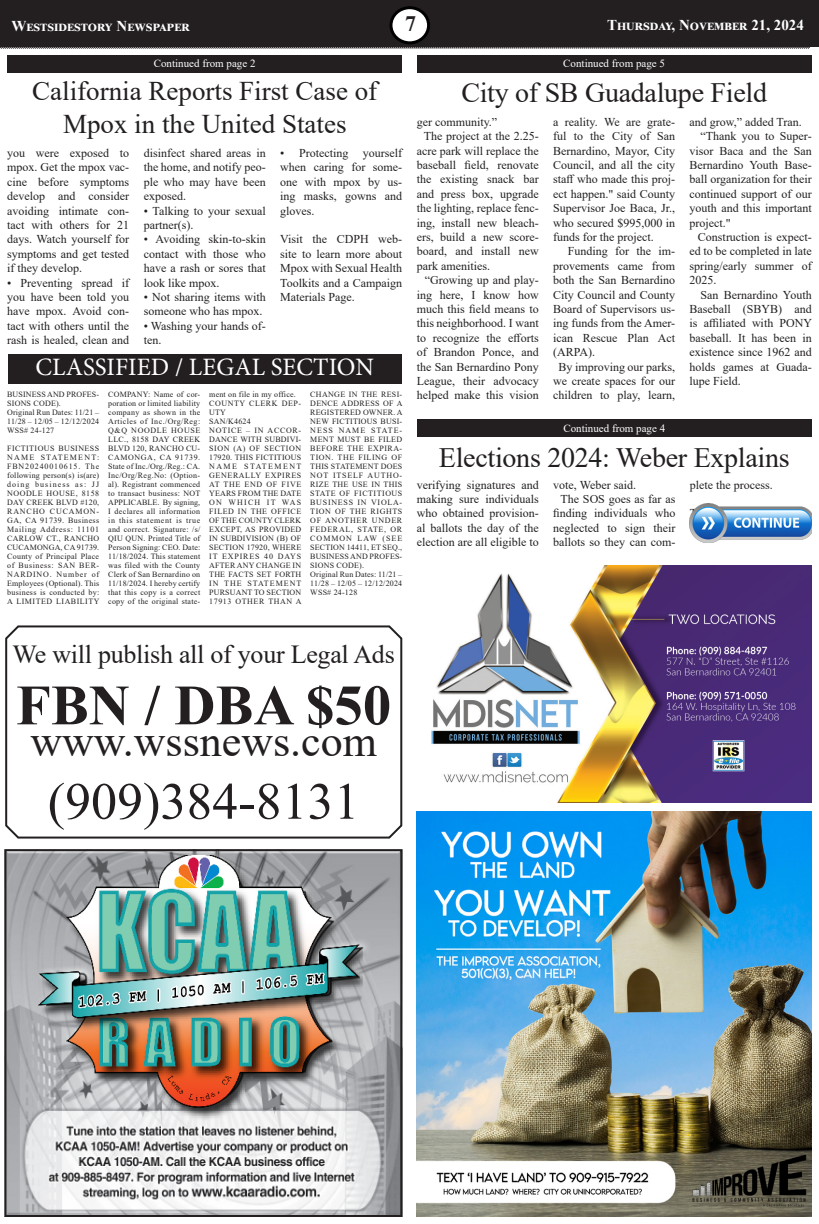
<style>
.page{position:relative;width:819px;height:1224px;background:#fff}
.page>*{position:absolute;margin:0;border:0;box-sizing:border-box;transform-origin:0 0}
.t1{font:700 57px "Times New Roman";color:#231f20}
.t2{font:52px "Times New Roman";color:#231f20}
.t3{font:44px "Times New Roman";color:#231f20}
.t4{font:28px "Times New Roman";letter-spacing:-.01em;color:#231f20}
.t5{font:27px/32.4px "Times New Roman";color:#231f20;text-align:center}
.t6{font:26px "Times New Roman";letter-spacing:-.01em;color:#231f20}
.t7{font:25px "Minion Pro";color:#fff}
.t8{font:700 22px "Times New Roman";color:#231f20}
.t9{font:700 15px "Times New Roman";color:#fff}
.t10{font:12px/14.4px "Times New Roman";color:#231f20;text-align:justify}
.t11{font:11px "Times New Roman";color:#fff}
.t12{font:8px/9px "Times New Roman";letter-spacing:.025em;color:#231f20;text-align:justify}
.t13{font:8px/9px "Times New Roman";letter-spacing:.07em;color:#231f20}
</style>
<div class="page">
<div style="left:0;top:0;width:819px;height:46px;background:#231f20"></div>
<svg style="left:0;top:44px;width:813px;height:5px"></svg>
<div style="left:391px;top:8px;width:38px;height:35px;background:#fff;border-radius:50%"></div>
<div style="left:389px;top:6px;width:41px;height:38px;border:3px solid #000;border-radius:50%"></div>
<svg style="left:5px;top:625px;width:398px;height:214px"></svg>
<div style="left:8px;top:354px;width:394px;height:30px;background:#231f20"></div>
<div style="left:7px;top:55px;width:395px;height:18px;background:#231f20"></div>
<div style="left:417px;top:55px;width:395px;height:18px;background:#231f20"></div>
<div style="left:417px;top:419px;width:395px;height:18px;background:#231f20"></div>
<img style="left:417px;top:812px;width:395px;height:405px">
<img style="left:7px;top:852px;width:392px;height:362px">
<div style="left:4px;top:849px;width:398px;height:368px;border:2px solid #231f20"></div>
<img style="left:37px;top:855px;width:325px;height:303px">
<img style="left:431px;top:565px;width:381px;height:237px">
<img style="left:690px;top:504px;width:122px;height:38px">
<p class="t9" style="left:11px;top:15px;width:180px">Westsidestory Newspaper</p>
<h3 class="t8" style="left:405px;top:8px;width:12px">7</h3>
<p class="t9" style="left:607px;top:14px;width:198px">Thursday, November 21, 2024</p>
<p class="t11" style="left:154px;top:56px;width:103px">Continued from page 2</p>
<p class="t11" style="left:563px;top:56px;width:103px">Continued from page 5</p>
<p class="t5" style="left:32px;top:74px;width:346px">California Reports First Case of<br>Mpox in the United States</p>
<p class="t10" style="left:7px;top:145px;width:124px">you were exposed to mpox. Get the mpox vac&shy;cine before symptoms develop and consider avoiding intimate con&shy;tact with others for 21 days. Watch yourself for symptoms and get tested if they develop.</p>
<p class="t10" style="left:7px;top:275px;width:124px">• Preventing spread if you have been told you have mpox. Avoid con&shy;tact with others until the rash is healed, clean and</p>
<p class="t10" style="left:144px;top:145px;width:124px">disinfect shared areas in the home, and notify peo&shy;ple who may have been exposed.</p>
<p class="t10" style="left:144px;top:203px;width:124px">• Talking to your sexual partner(s).</p>
<p class="t10" style="left:144px;top:232px;width:124px">• Avoiding skin-to-skin contact with those who have a rash or sores that look like mpox.</p>
<p class="t10" style="left:144px;top:289px;width:124px">• Not sharing items with someone who has mpox.</p>
<p class="t10" style="left:144px;top:318px;width:124px">• Washing your hands of&shy;ten.</p>
<p class="t10" style="left:280px;top:145px;width:124px">• Protecting yourself when caring for some&shy;one with mpox by us&shy;ing masks, gowns and gloves.</p>
<p class="t10" style="left:280px;top:232px;width:124px">Visit the CDPH web&shy;site to learn more about Mpox with Sexual Health Toolkits and a Campaign Materials Page.</p>
<p class="t7" style="left:36px;top:350px;width:340px">CLASSIFIED / LEGAL SECTION</p>
<p class="t12" style="left:7px;top:390px;width:94px">BUSINESS AND PROFES-<br>SIONS CODE).</p>
<p class="t12" style="left:7px;top:408px;width:94px">Original Run Dates: 11/21 –<br>11/28 – 12/05 – 12/12/2024</p>
<p class="t12" style="left:7px;top:426px;width:49px">WSS# 24-127</p>
<p class="t12" style="left:7px;top:444px;width:94px">FICTITIOUS BUSINESS NAME STATEMENT:<br>FBN20240010615. The following person(s) is(are) doing business as: JJ NOODLE HOUSE, 8158<br>DAY CREEK BLVD #120, RANCHO CUCAMON-GA, CA 91739. Business Mailing Address: 11101<br>CARLOW CT., RANCHO CUCAMONGA, CA 91739.<br>County of Principal Place of Business: SAN BER-NARDINO. Number of Employees (Optional). This business is conducted by:<br>A LIMITED LIABILITY</p>
<p class="t12" style="left:108px;top:390px;width:94px">COMPANY: Name of cor&shy;poration or limited liability company as shown in the Articles of Inc./Org/Reg:<br>Q&amp;Q NOODLE HOUSE LLC., 8158 DAY CREEK BLVD 120, RANCHO CU-CAMONGA, CA 91739.<br>State of Inc./Org./Reg.: CA.<br>Inc/Org/Reg.No: (Option&shy;al). Registrant commenced to transact business: NOT APPLICABLE. By signing, I declares all information in this statement is true and correct. Signature: /s/ QIU QUN. Printed Title of Person Signing: CEO. Date:<br>11/18/2024. This statement was filed with the County Clerk of San Bernardino on 11/18/2024. I hereby certify that this copy is a correct copy of the original state-</p>
<p class="t12" style="left:209px;top:390px;width:88px">ment on file in my office.</p>
<p class="t13" style="left:209px;top:399px;width:94px">COUNTY CLERK DEP-<br>UTY</p>
<p class="t12" style="left:209px;top:417px;width:43px">SAN/K4624</p>
<p class="t12" style="left:209px;top:426px;width:94px">NOTICE – IN ACCOR-DANCE WITH SUBDIVI-SION (A) OF SECTION 17920. THIS FICTITIOUS NAME STATEMENT GENERALLY EXPIRES AT THE END OF FIVE YEARS FROM THE DATE ON WHICH IT WAS FILED IN THE OFFICE OF THE COUNTY CLERK EXCEPT, AS PROVIDED IN SUBDIVISION (B) OF SECTION 17920, WHERE IT EXPIRES 40 DAYS AFTER ANY CHANGE IN THE FACTS SET FORTH IN THE STATEMENT PURSUANT TO SECTION 17913 OTHER THAN A</p>
<p class="t12" style="left:310px;top:390px;width:94px">CHANGE IN THE RESI-DENCE ADDRESS OF A REGISTERED OWNER. A NEW FICTITIOUS BUSI-NESS NAME STATE-MENT MUST BE FILED BEFORE THE EXPIRA-TION. THE FILING OF THIS STATEMENT DOES NOT ITSELF AUTHO-RIZE THE USE IN THIS STATE OF FICTITIOUS BUSINESS IN VIOLA-TION OF THE RIGHTS OF ANOTHER UNDER FEDERAL, STATE, OR COMMON LAW (SEE SECTION 14411, ET SEQ., BUSINESS AND PROFES-SIONS CODE).</p>
<p class="t12" style="left:310px;top:570px;width:94px">Original Run Dates: 11/21 –<br>11/28 – 12/05 – 12/12/2024</p>
<p class="t12" style="left:310px;top:588px;width:49px">WSS# 24-128</p>
<p class="t4" style="left:461px;top:73px;width:307px">City of SB Guadalupe Field</p>
<p class="t10" style="left:417px;top:114px;width:82px">ger community.”</p>
<p class="t10" style="left:417px;top:129px;width:124px;text-indent:7px">The project at the 2.25- acre park will replace the baseball field, renovate the existing snack bar and press box, upgrade the lighting, replace fenc&shy;ing, install new bleach&shy;ers, build a new score&shy;board, and install new park amenities.</p>
<p class="t10" style="left:417px;top:273px;width:124px;text-indent:8px">“Growing up and play&shy;ing here, I know how much this field means to this neighborhood. I want to recognize the efforts of Brandon Ponce, and the San Bernardino Pony League, their advocacy helped make this vision</p>
<p class="t10" style="left:553px;top:114px;width:124px">a reality. We are grate&shy;ful to the City of San Bernardino, Mayor, City Council, and all the city staff who made this proj&shy;ect happen." said County Supervisor Joe Baca, Jr., who secured $995,000 in funds for the project.</p>
<p class="t10" style="left:553px;top:244px;width:124px;text-indent:15px">Funding for the im&shy;provements came from both the San Bernardino City Council and County Board of Supervisors us&shy;ing funds from the Amer&shy;ican Rescue Plan Act (ARPA).</p>
<p class="t10" style="left:553px;top:359px;width:124px;text-align:center">By improving our parks, we create spaces for our children to play, learn,</p>
<p class="t11" style="left:563px;top:421px;width:103px">Continued from page 4</p>
<p class="t10" style="left:690px;top:114px;width:114px">and grow,” added Tran.</p>
<p class="t10" style="left:690px;top:129px;width:124px;text-indent:11px">“Thank you to Super&shy;visor Baca and the San Bernardino Youth Base&shy;ball organization for their continued support of our youth and this important project."</p>
<p class="t10" style="left:690px;top:229px;width:124px;text-indent:8px">Construction is expect&shy;ed to be completed in late spring/early summer of 2025.</p>
<p class="t10" style="left:690px;top:287px;width:124px;text-indent:11px">San Bernardino Youth Baseball (SBYB) and is affiliated with PONY baseball. It has been in existence since 1962 and holds games at Guada&shy;lupe Field.</p>
<p class="t4" style="left:439px;top:438px;width:352px">Elections 2024: Weber Explains</p>
<p class="t10" style="left:417px;top:477px;width:124px">verifying signatures and making sure individuals who obtained provision&shy;al ballots the day of the election are all eligible to</p>
<p class="t10" style="left:553px;top:477px;width:84px">vote, Weber said.</p>
<p class="t10" style="left:690px;top:477px;width:84px">plete the process.</p>
<p class="t10" style="left:553px;top:491px;width:124px;text-indent:7px">The SOS goes as far as finding individuals who neglected to sign their ballots so they can com-</p>
<p class="t6" style="left:13px;top:636px;width:384px">We will publish all of your Legal Ads</p>
<p class="t1" style="left:16px;top:664px;width:377px">FBN / DBA $50</p>
<p class="t3" style="left:30px;top:711px;width:348px">www.wssnews.com</p>
<p class="t2" style="left:48px;top:765px;width:313px">(909)384-8131</p>
</div>
